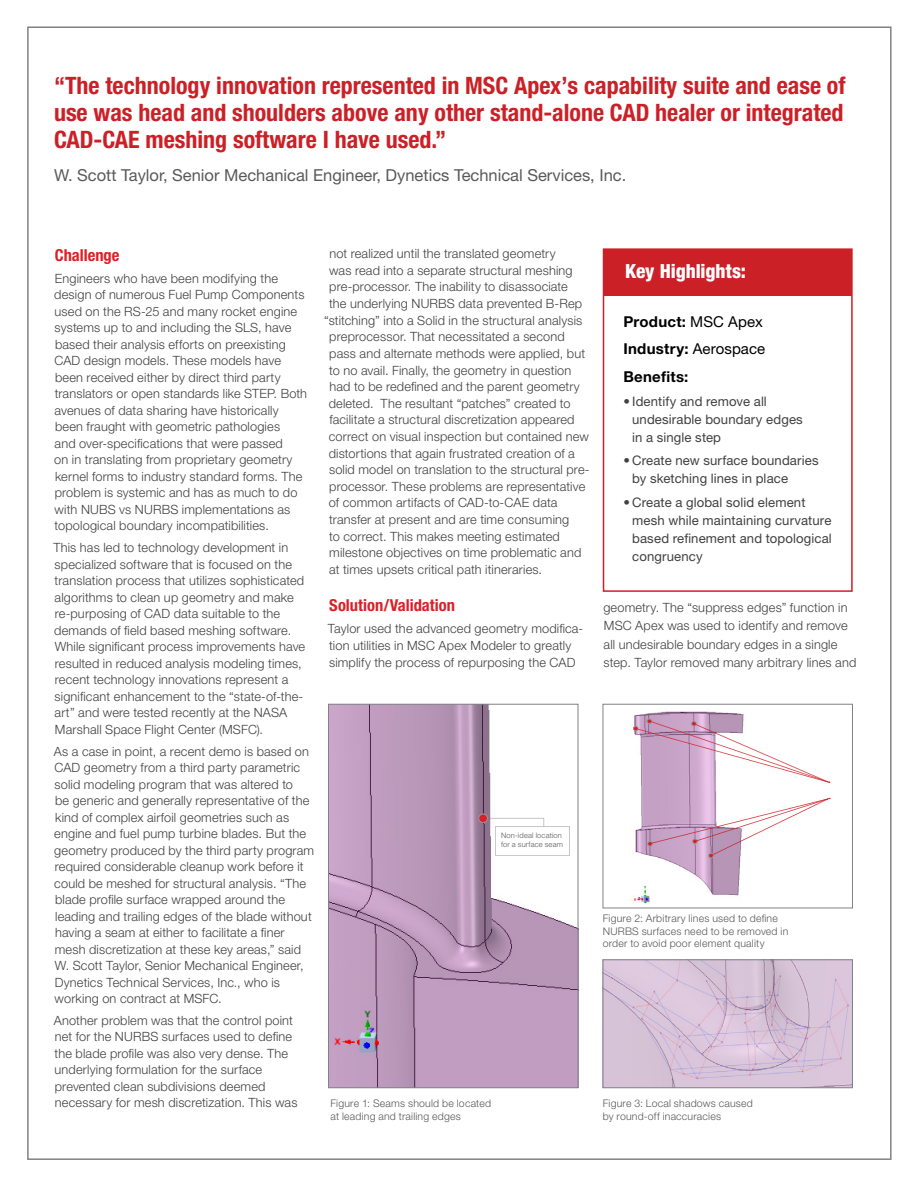
<style>
.page{position:relative;width:918px;height:1188px;background:#fff}
.page>*{position:absolute;margin:0;border:0;box-sizing:border-box;transform-origin:0 0}
.t1{font:700 condensed 24px/27px "Helvetica Neue LT Pro";color:#cc2027;text-align:justify}
.t2{font:800 condensed 19.5px "Helvetica Neue LT Pro";letter-spacing:-.005em;color:#fff}
.t3{font:16.5px "Helvetica Neue LT Pro";color:#58595b}
.t4{font:700 condensed 16.5px "Helvetica Neue LT Pro";color:#dc1f26}
.t5{font:700 15px/27px "Helvetica Neue LT Pro";letter-spacing:.015em;color:#000}
.t6{font:13.2px/18px "Helvetica Neue LT Pro";letter-spacing:.01em;color:#414042}
.t7{font:300 12.75px/16.5px "Helvetica Neue LT Pro";letter-spacing:.015em;color:#414042}
.t8{font:300 10.5px/12.6px "Helvetica Neue LT Pro";letter-spacing:.02em;color:#58595b}
.t9{font:300 7.5px/9px "Helvetica Neue LT Pro";letter-spacing:.025em;color:#58595b}
.s1{font-weight:400}
</style>
<div class="page">
<div style="left:604px;top:249px;width:248px;height:46px;background:#cc2027"></div>
<div style="left:603px;top:248px;width:250px;height:344px;border:2px solid #cc2027"></div>
<img style="left:629px;top:703px;width:128px;height:206px">
<svg style="left:633px;top:719px;width:197px;height:64px"></svg>
<svg style="left:648px;top:798px;width:182px;height:60px"></svg>
<img style="left:330px;top:706px;width:246px;height:380px">
<div style="left:328px;top:704px;width:250px;height:384px;border:1px solid #808285"></div>
<svg style="left:483px;top:818px;width:61px;height:9px"></svg>
<div style="left:479px;top:814px;width:8px;height:9px;background:#dc1f26;border-radius:50%"></div>
<div style="left:479px;top:814px;width:9px;height:9px;border:1px solid #97999c;border-radius:50%"></div>
<img style="left:605px;top:962px;width:246px;height:124px">
<div style="left:603px;top:960px;width:250px;height:128px;border:1px solid #808285"></div>
<div style="left:603px;top:704px;width:250px;height:204px;border:1px solid #808285"></div>
<h1 class="t1" style="left:54px;top:72px;width:793px">“The technology innovation represented in MSC Apex’s capability suite and ease of use was head and shoulders above any other stand-alone CAD healer or integrated CAD-CAE meshing software I have used.”</h1>
<p class="t3" style="left:54px;top:165px;width:574px">W. Scott Taylor, Senior Mechanical Engineer, Dynetics Technical Services, Inc.</p>
<p class="t4" style="left:55px;top:245px;width:66px">Challenge</p>
<p class="t7" style="left:54px;top:270px;width:254px">Engineers who have been modifying the design of numerous Fuel Pump Components used on the RS-25 and many rocket engine systems up to and including the SLS, have based their analysis efforts on preexisting CAD design models. These models have been received either by direct third party translators or open standards like STEP. Both avenues of data sharing have historically been fraught with geometric pathologies<br>and over-specifications that were passed<br>on in translating from proprietary geometry kernel forms to industry standard forms. The problem is systemic and has as much to do with NUBS vs NURBS implementations as topological boundary incompatibilities.</p>
<p class="t7" style="left:53px;top:539px;width:253px">This has led to technology development in specialized software that is focused on the translation process that utilizes sophisticated algorithms to clean up geometry and make re-purposing of CAD data suitable to the demands of field based meshing software.<br>While significant process improvements have resulted in reduced analysis modeling times, recent technology innovations represent a significant enhancement to the “state-of-the&shy;art” and were tested recently at the NASA Marshall Space Flight Center (MSFC).</p>
<p class="t7" style="left:54px;top:743px;width:262px">As a case in point, a recent demo is based on CAD geometry from a third party parametric solid modeling program that was altered to<br>be generic and generally representative of the kind of complex airfoil geometries such as engine and fuel pump turbine blades. But the geometry produced by the third party program required considerable cleanup work before it could be meshed for structural analysis. “The blade profile surface wrapped around the leading and trailing edges of the blade without having a seam at either to facilitate a finer mesh discretization at these key areas,” said W. Scott Taylor, Senior Mechanical Engineer, Dynetics Technical Services, Inc., who is working on contract at MSFC.</p>
<p class="t7" style="left:54px;top:1012px;width:245px">Another problem was that the control point net for the NURBS surfaces used to define the blade profile was also very dense. The underlying formulation for the surface prevented clean subdivisions deemed necessary for mesh discretization. This was</p>
<p class="t7" style="left:329px;top:245px;width:228px">not realized until the translated geometry</p>
<p class="t7" style="left:329px;top:262px;width:245px">was read into a separate structural meshing</p>
<p class="t7" style="left:329px;top:278px;width:240px">pre-processor. The inability to disassociate</p>
<p class="t7" style="left:329px;top:295px;width:255px">the underlying NURBS data prevented B-Rep</p>
<p class="t7" style="left:324px;top:312px;width:260px">“stitching” into a Solid in the structural analysis</p>
<p class="t7" style="left:329px;top:328px;width:237px">preprocessor. That necessitated a second</p>
<p class="t7" style="left:329px;top:345px;width:257px">pass and alternate methods were applied, but</p>
<p class="t7" style="left:329px;top:361px;width:244px">to no avail. Finally, the geometry in question</p>
<p class="t7" style="left:330px;top:378px;width:252px">had to be redefined and the parent geometry</p>
<p class="t7" style="left:329px;top:395px;width:243px">deleted. The resultant “patches” created to</p>
<p class="t7" style="left:329px;top:411px;width:247px">facilitate a structural discretization appeared</p>
<p class="t7" style="left:329px;top:428px;width:262px">correct on visual inspection but contained new</p>
<p class="t7" style="left:329px;top:445px;width:248px">distortions that again frustrated creation of a</p>
<p class="t7" style="left:329px;top:461px;width:262px">solid model on translation to the structural pre-</p>
<p class="t7" style="left:329px;top:478px;width:258px">processor. These problems are representative</p>
<p class="t7" style="left:329px;top:494px;width:230px">of common artifacts of CAD-to-CAE data</p>
<p class="t7" style="left:329px;top:511px;width:242px">transfer at present and are time consuming</p>
<p class="t7" style="left:329px;top:528px;width:232px">to correct. This makes meeting estimated</p>
<p class="t7" style="left:329px;top:544px;width:254px">milestone objectives on time problematic and</p>
<p class="t7" style="left:329px;top:561px;width:215px">at times upsets critical path itineraries.</p>
<p class="t4" style="left:329px;top:596px;width:127px">Solution/Validation</p>
<p class="t7" style="left:328px;top:620px;width:257px">Taylor used the advanced geometry modifica&shy;tion utilities in MSC Apex Modeler to greatly simplify the process of repurposing the CAD</p>
<p class="t9" style="left:501px;top:831px;width:63px">Non-ideal location for a surface seam</p>
<p class="t8" style="left:330px;top:1097px;width:162px">Figure 1: Seams should be located at leading and trailing edges</p>
<h2 class="t2" style="left:625px;top:259px;width:123px">Key Highlights:</h2>
<p class="t5" style="left:624px;top:308px;width:143px">Product: <span class="s1">MSC Apex<br></span>Industry: <span class="s1">Aerospace</span></p>
<p class="t5" style="left:624px;top:363px;width:66px">Benefits:</p>
<p class="t6" style="left:632px;top:392px;width:172px;text-indent:-9px">• Identify and remove all undesirable boundary edges in a single step</p>
<p class="t6" style="left:632px;top:451px;width:188px;text-indent:-9px">• Create new surface boundaries by sketching lines in place</p>
<p class="t6" style="left:632px;top:493px;width:201px;text-indent:-9px">• Create a global solid element mesh while maintaining curvature based refinement and topological congruency</p>
<p class="t7" style="left:603px;top:598px;width:255px;line-height:18.5px">geometry. The “suppress edges” function in MSC Apex was used to identify and remove all undesirable boundary edges in a single step. Taylor removed many arbitrary lines and</p>
<p class="t8" style="left:603px;top:912px;width:187px">Figure 2: Arbitrary lines used to define<br>NURBS surfaces need to be removed in order to avoid poor element quality</p>
<p class="t8" style="left:603px;top:1097px;width:152px">Figure 3: Local shadows caused by round-off inaccuracies</p>
</div>
